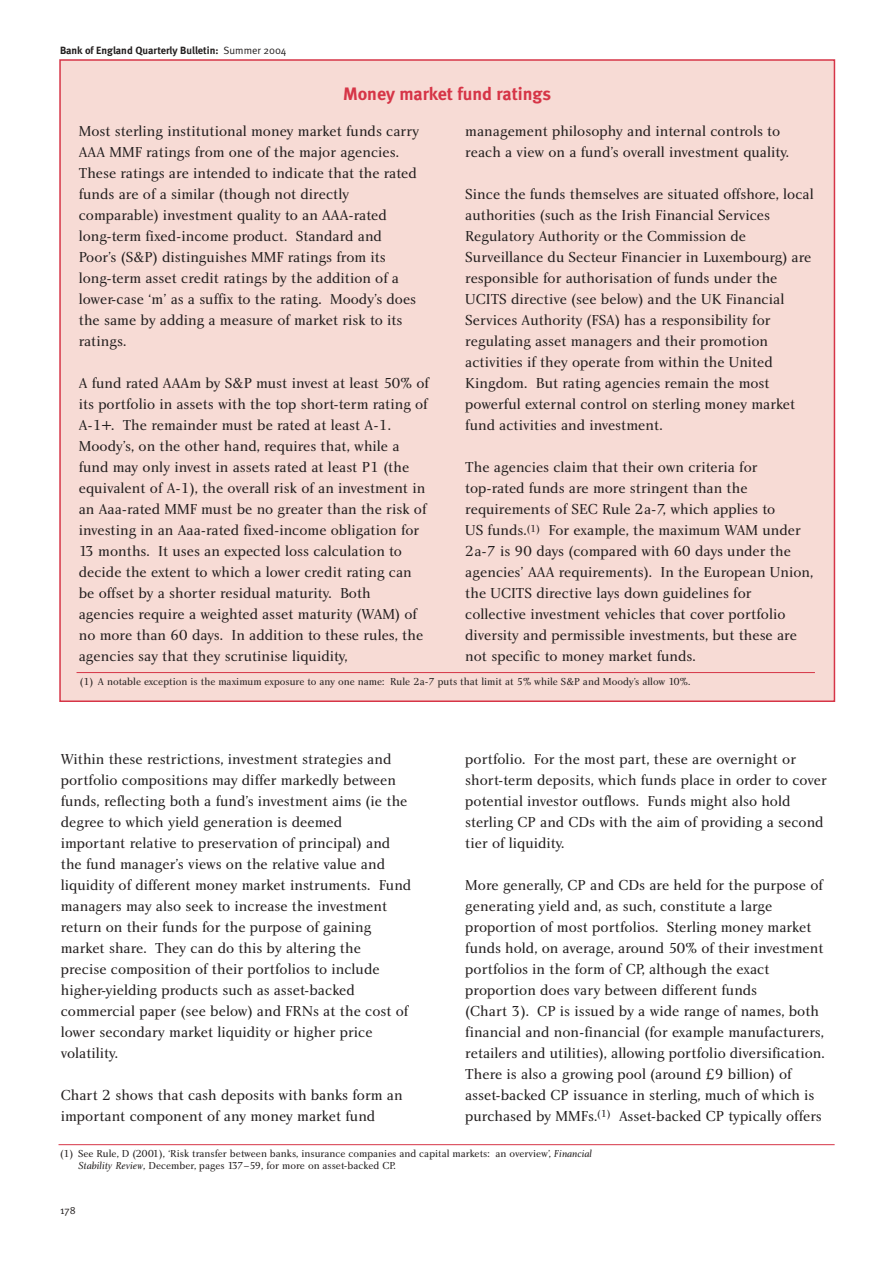
<style>
.page{position:relative;width:893px;height:1263px;background:#fff}
.page>*{position:absolute;margin:0;border:0;box-sizing:border-box;transform-origin:0 0}
.t1{font:700 18px "Meta";color:#d63547}
.t2{font:15px/21px "Charlotte Book Plain";color:#231f1f}
.t3{font:10.5px/12px "Charlotte Book Plain";color:#231f1f}
.t4{font:700 10.5px "Meta";color:#231f1f}
.t5{font:10.5px "Meta Normal";color:#231f1f}
.s1{font-family:"Meta Normal";font-weight:400}
.s2{font-family:"Charlotte Book Italic Plain"}
</style>
<div class="page">
<div style="left:60px;top:60px;width:774px;height:641px;background:#f7dbd5"></div>
<hr style="left:58px;top:1144px;width:776px;height:1px;background:#d63547">
<hr style="left:76px;top:672px;width:738px;height:1px;background:#d63547">
<p class="t4" style="left:60px;top:47px;width:228px">Bank of England Quarterly Bulletin: <span class="s1">Summer 2004</span></p>
<p class="t1" style="left:343px;top:87px;width:209px">Money market fund ratings</p>
<p class="t2" style="left:79px;top:122px;width:342px">Most sterling institutional money market funds carry AAA MMF ratings from one of the major agencies.<br>These ratings are intended to indicate that the rated funds are of a similar (though not directly comparable) investment quality to an AAA-rated long-term fixed-income product. Standard and Poor’s (S&amp;P) distinguishes MMF ratings from its long-term asset credit ratings by the addition of a lower-case ‘m’ as a suffix to the rating. Moody’s does the same by adding a measure of market risk to its ratings.</p>
<p class="t2" style="left:79px;top:374px;width:351px">A fund rated AAAm by S&amp;P must invest at least 50% of its portfolio in assets with the top short-term rating of A-1+. The remainder must be rated at least A-1.<br>Moody’s, on the other hand, requires that, while a fund may only invest in assets rated at least P1 (the equivalent of A-1), the overall risk of an investment in an Aaa-rated MMF must be no greater than the risk of investing in an Aaa-rated fixed-income obligation for 13 months. It uses an expected loss calculation to decide the extent to which a lower credit rating can be offset by a shorter residual maturity. Both agencies require a weighted asset maturity (WAM) of no more than 60 days. In addition to these rules, the agencies say that they scrutinise liquidity,</p>
<p class="t2" style="left:465px;top:122px;width:325px">management philosophy and internal controls to reach a view on a fund’s overall investment quality.</p>
<p class="t2" style="left:465px;top:185px;width:350px">Since the funds themselves are situated offshore, local authorities (such as the Irish Financial Services Regulatory Authority or the Commission de Surveillance du Secteur Financier in Luxembourg) are responsible for authorisation of funds under the UCITS directive (see below) and the UK Financial Services Authority (FSA) has a responsibility for regulating asset managers and their promotion activities if they operate from within the United Kingdom. But rating agencies remain the most powerful external control on sterling money market fund activities and investment.</p>
<p class="t2" style="left:465px;top:458px;width:349px">The agencies claim that their own criteria for top-rated funds are more stringent than the requirements of SEC Rule 2a-7, which applies to<br>US funds.<sup>(1)</sup> For example, the maximum WAM under 2a-7 is 90 days (compared with 60 days under the agencies’ AAA requirements). In the European Union, the UCITS directive lays down guidelines for collective investment vehicles that cover portfolio diversity and permissible investments, but these are not specific to money market funds.</p>
<p class="t3" style="left:80px;top:676px;width:612px">(1) A notable exception is the maximum exposure to any one name: Rule 2a-7 puts that limit at 5% while S&amp;P and Moody’s allow 10%.</p>
<p class="t2" style="left:465px;top:750px;width:363px">portfolio. For the most part, these are overnight or short-term deposits, which funds place in order to cover potential investor outflows. Funds might also hold sterling CP and CDs with the aim of providing a second tier of liquidity.</p>
<p class="t2" style="left:465px;top:876px;width:361px">More generally, CP and CDs are held for the purpose of generating yield and, as such, constitute a large proportion of most portfolios. Sterling money market funds hold, on average, around 50% of their investment portfolios in the form of CP, although the exact proportion does vary between different funds<br>(Chart 3). CP is issued by a wide range of names, both financial and non-financial (for example manufacturers, retailers and utilities), allowing portfolio diversification.<br>There is also a growing pool (around £9 billion) of asset-backed CP issuance in sterling, much of which is purchased by MMFs.<sup>(1)</sup> Asset-backed CP typically offers</p>
<p class="t3" style="left:78px;top:1149px;width:515px;text-indent:-18px">(1) See Rule, D (2001), ‘Risk transfer between banks, insurance companies and capital markets: an overview’, <span class="s2">Financial<br>Stability Review</span>, December, pages 137–59, for more on asset-backed CP.</p>
<p class="t2" style="left:61px;top:750px;width:352px">Within these restrictions, investment strategies and portfolio compositions may differ markedly between funds, reflecting both a fund’s investment aims (ie the degree to which yield generation is deemed<br>important relative to preservation of principal) and the fund manager’s views on the relative value and liquidity of different money market instruments. Fund managers may also seek to increase the investment return on their funds for the purpose of gaining market share. They can do this by altering the<br>precise composition of their portfolios to include higher-yielding products such as asset-backed commercial paper (see below) and FRNs at the cost of lower secondary market liquidity or higher price volatility.</p>
<p class="t2" style="left:61px;top:1086px;width:343px">Chart 2 shows that cash deposits with banks form an important component of any money market fund</p>
<p class="t5" style="left:60px;top:1206px;width:17px">178</p>
</div>
